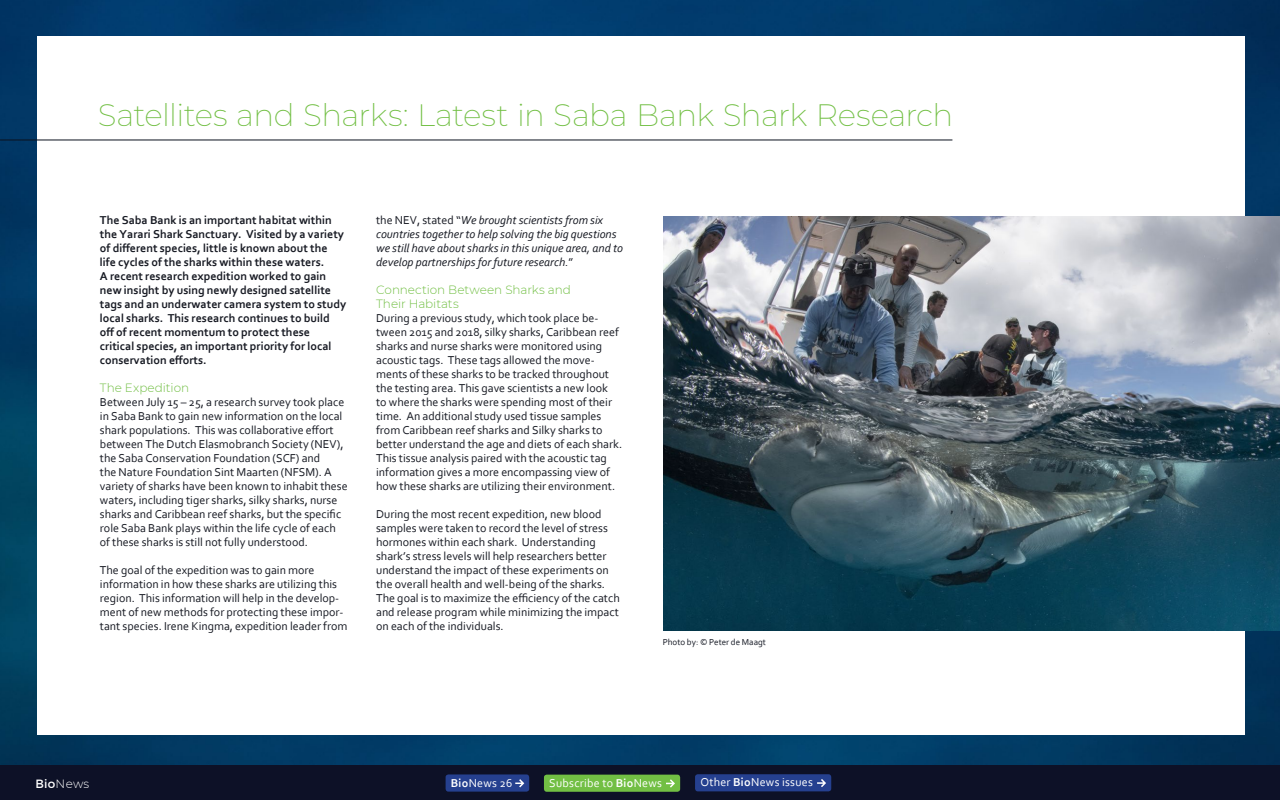
<style>
.page{position:relative;width:1280px;height:800px;background:#fff}
.page>*{position:absolute;margin:0;border:0;box-sizing:border-box;transform-origin:0 0}
.t1{font:200 31px "Montserrat";letter-spacing:-.025em;color:#72bf44}
.t2{font:12px/14px "Corbel";color:#171a23}
.t3{font:700 12px/14px "Corbel";color:#171a23}
.t4{font:italic 12px/14px "Corbel";color:#171a23}
.t5{font:300 12px/14px "Montserrat";letter-spacing:-.005em;color:#72bf44}
.t6{font:12px "Corbel";letter-spacing:.02em;color:#fff}
.t7{font:300 12px "Montserrat";color:#fff}
.t8{font:9px "Corbel";color:#161a25}
.s1{font-style:normal}
.s2{font-weight:400}
.s3{font-weight:700}
</style>
<div class="page">
<img style="left:0;top:0;width:1280px;height:765px">
<div style="left:37px;top:36px;width:1208px;height:699px;background:#fff"></div>
<div style="left:0;top:765px;width:1280px;height:35px;background:#0d1127"></div>
<hr style="left:0;top:139px;width:952px;height:1px;background:#0b111e">
<img style="left:663px;top:216px;width:617px;height:415px">
<div style="left:695px;top:774px;width:136px;height:17px;background:#25408f;border-radius:3px"></div>
<svg style="left:817px;top:779px;width:9px;height:8px"></svg>
<div style="left:544px;top:775px;width:136px;height:17px;background:#72bf44;border-radius:3px"></div>
<svg style="left:666px;top:779px;width:9px;height:9px"></svg>
<div style="left:446px;top:774px;width:83px;height:18px;background:#25408f;border-radius:3px"></div>
<svg style="left:515px;top:779px;width:9px;height:8px"></svg>
<h1 class="t1" style="left:98px;top:94px;width:857px">Satellites and Sharks: Latest in Saba Bank Shark Research</h1>
<p class="t3" style="left:100px;top:213px;width:248px">The Saba Bank is an important habitat within the Yarari Shark Sanctuary. Visited by a variety of different species, little is known about the life cycles of the sharks within these waters.<br>A recent research expedition worked to gain new insight by using newly designed satellite tags and an underwater camera system to study local sharks. This research continues to build off of recent momentum to protect these critical species, an important priority for local conservation efforts.</p>
<p class="t5" style="left:100px;top:380px;width:91px">The Expedition</p>
<p class="t2" style="left:100px;top:395px;width:249px">Between July 15 – 25, a research survey took place in Saba Bank to gain new information on the local shark populations. This was collaborative effort between The Dutch Elasmobranch Society (NEV), the Saba Conservation Foundation (SCF) and<br>the Nature Foundation Sint Maarten (NFSM). A variety of sharks have been known to inhabit these waters, including tiger sharks, silky sharks, nurse sharks and Caribbean reef sharks, but the specific role Saba Bank plays within the life cycle of each of these sharks is still not fully understood.</p>
<p class="t2" style="left:100px;top:563px;width:249px">The goal of the expedition was to gain more information in how these sharks are utilizing this region. This information will help in the develop&shy;ment of new methods for protecting these impor&shy;tant species. Irene Kingma, expedition leader from</p>
<p class="t4" style="left:376px;top:213px;width:248px"><span class="s1">the NEV, stated “</span>We brought scientists from six countries together to help solving the big questions we still have about sharks in this unique area, and to develop partnerships for future research.<span class="s1">”</span></p>
<p class="t5" style="left:376px;top:282px;width:196px">Connection Between Sharks and<br>Their Habitats</p>
<p class="t2" style="left:376px;top:311px;width:248px">During a previous study, which took place be&shy;tween 2015 and 2018, silky sharks, Caribbean reef sharks and nurse sharks were monitored using acoustic tags. These tags allowed the move&shy;ments of these sharks to be tracked throughout the testing area. This gave scientists a new look<br>to where the sharks were spending most of their time. An additional study used tissue samples from Caribbean reef sharks and Silky sharks to better understand the age and diets of each shark.<br>This tissue analysis paired with the acoustic tag information gives a more encompassing view of how these sharks are utilizing their environment.</p>
<p class="t2" style="left:376px;top:507px;width:245px">During the most recent expedition, new blood samples were taken to record the level of stress hormones within each shark. Understanding shark’s stress levels will help researchers better understand the impact of these experiments on the overall health and well-being of the sharks.<br>The goal is to maximize the efficiency of the catch and release program while minimizing the impact on each of the individuals.</p>
<p class="t8" style="left:663px;top:637px;width:105px">Photo by: © Peter de Maagt</p>
<p class="t7" style="left:36px;top:776px;width:55px"><span class="s2">Bio</span>News</p>
<p class="t6" style="left:451px;top:775px;width:63px"><span class="s3">Bio</span>News 26</p>
<p class="t6" style="left:549px;top:775px;width:114px">Subscribe to <span class="s3">Bio</span>News</p>
<p class="t6" style="left:700px;top:775px;width:114px">Other <span class="s3">Bio</span>News issues</p>
</div>
